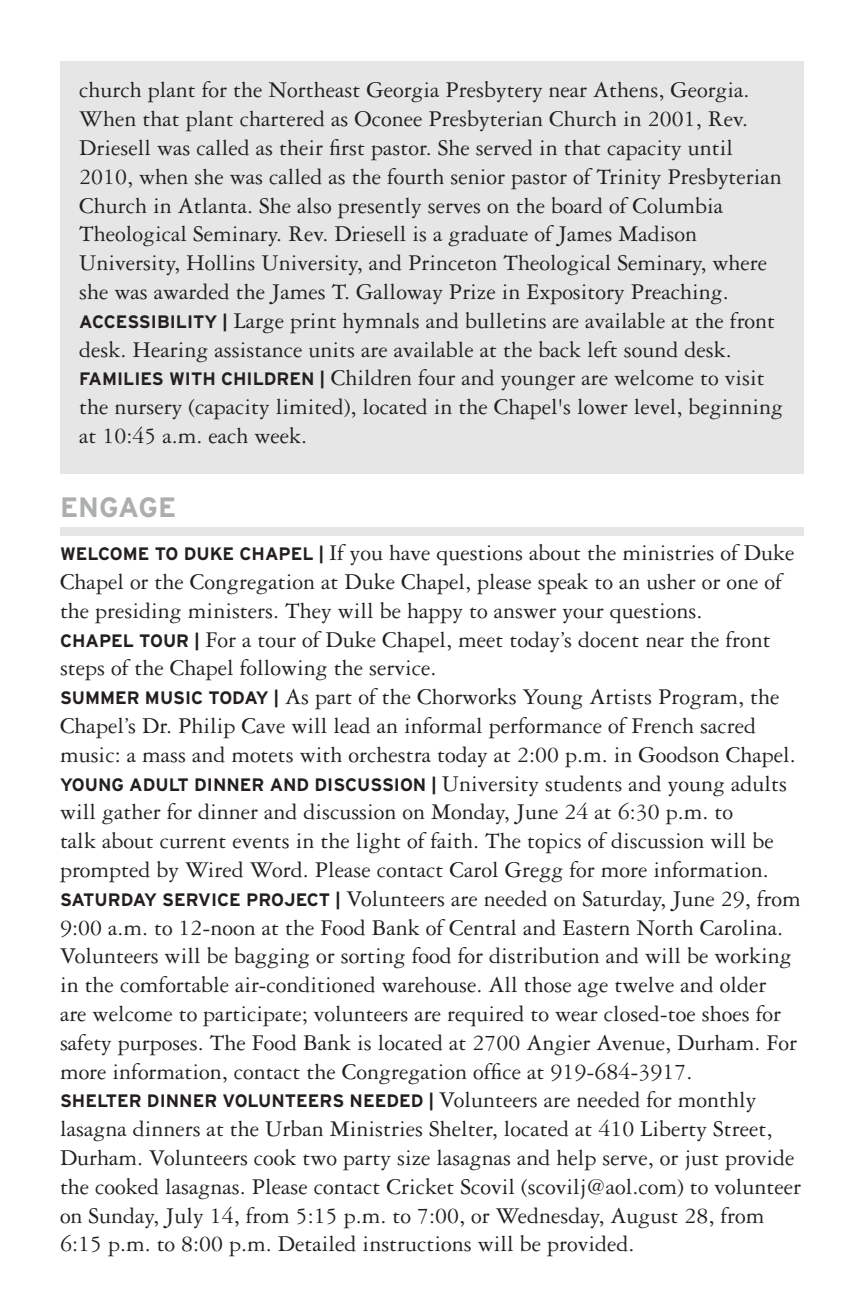
<style>
.page{position:relative;width:864px;height:1296px;background:#fff}
.page>*{position:absolute;margin:0;border:0;box-sizing:border-box;transform-origin:0 0}
.Header_1{font:700 28px "Interstate";color:#acaeaf}
.Announcement{font:24px/28.8px "Garamond 3 LT Std";color:#231f20}
.Announcement-2{font:700 18px "Interstate";color:#231f20}
.s1{font-family:"Interstate";font-weight:700;font-size:18px}
.s2{font-family:"Garamond 3 LT Std";font-weight:400;font-size:24px}
</style>
<div class="page">
<div style="left:60px;top:527px;width:744px;height:9px;background:#e6e6e7"></div>
<div style="left:60px;top:61px;width:744px;height:413px;background:#e6e6e7"></div>
<p class="Announcement" style="left:79px;top:76px;width:704px">church plant for the Northeast Georgia Presbytery near Athens, Georgia.<br>When that plant chartered as Oconee Presbyterian Church in 2001, Rev.<br>Driesell was called as their first pastor. She served in that capacity until 2010, when she was called as the fourth senior pastor of Trinity Presbyterian Church in Atlanta. She also presently serves on the board of Columbia Theological Seminary. Rev. Driesell is a graduate of James Madison University, Hollins University, and Princeton Theological Seminary, where she was awarded the James T. Galloway Prize in Expository Preaching.</p>
<p class="Announcement" style="left:79px;top:306px;width:698px"><span class="s1">ACCESSIBILITY |</span> Large print hymnals and bulletins are available at the front desk. Hearing assistance units are available at the back left sound desk.</p>
<p class="Announcement" style="left:79px;top:364px;width:705px"><span class="s1">FAMILIES WITH CHILDREN |</span> Children four and younger are welcome to visit the nursery (capacity limited), located in the Chapel's lower level, beginning at 10:45 a.m. each week.</p>
<p class="Header_1" style="left:60px;top:491px;width:118px">ENGAGE</p>
<p class="Announcement" style="left:60px;top:539px;width:736px"><span class="s1">WELCOME TO DUKE CHAPEL |</span> If you have questions about the ministries of Duke<br>Chapel or the Congregation at Duke Chapel, please speak to an usher or one of the presiding ministers. They will be happy to answer your questions.</p>
<p class="Announcement" style="left:60px;top:625px;width:712px"><span class="s1">CHAPEL TOUR |</span> For a tour of Duke Chapel, meet today’s docent near the front steps of the Chapel following the service.</p>
<p class="Announcement" style="left:60px;top:683px;width:737px"><span class="s1">SUMMER MUSIC TODAY |</span> As part of the Chorworks Young Artists Program, the<br>Chapel’s Dr. Philip Cave will lead an informal performance of French sacred music: a mass and motets with orchestra today at 2:00 p.m. in Goodson Chapel.</p>
<p class="Announcement" style="left:60px;top:769px;width:729px"><span class="s1">YOUNG ADULT DINNER AND DISCUSSION |</span> University students and young adults will gather for dinner and discussion on Monday, June 24 at 6:30 p.m. to<br>talk about current events in the light of faith. The topics of discussion will be prompted by Wired Word. Please contact Carol Gregg for more information.</p>
<p class="Announcement" style="left:60px;top:884px;width:742px"><span class="s1">SATURDAY SERVICE PROJECT |</span> Volunteers are needed on Saturday, June 29, from 9:00 a.m. to 12-noon at the Food Bank of Central and Eastern North Carolina.<br>Volunteers will be bagging or sorting food for distribution and will be working in the comfortable air-conditioned warehouse. All those age twelve and older<br>are welcome to participate; volunteers are required to wear closed-toe shoes for safety purposes. The Food Bank is located at 2700 Angier Avenue, Durham. For more information, contact the Congregation office at 919-684-3917.</p>
<p class="Announcement-2" style="left:60px;top:1091px;width:698px">SHELTER DINNER VOLUNTEERS NEEDED | <span class="s2">Volunteers are needed for monthly</span></p>
<p class="Announcement" style="left:60px;top:1115px;width:743px">lasagna dinners at the Urban Ministries Shelter, located at 410 Liberty Street, Durham. Volunteers cook two party size lasagnas and help serve, or just provide the cooked lasagnas. Please contact Cricket Scovil (scovilj@aol.com) to volunteer on Sunday, July 14, from 5:15 p.m. to 7:00, or Wednesday, August 28, from 6:15 p.m. to 8:00 p.m. Detailed instructions will be provided.</p>
</div>
